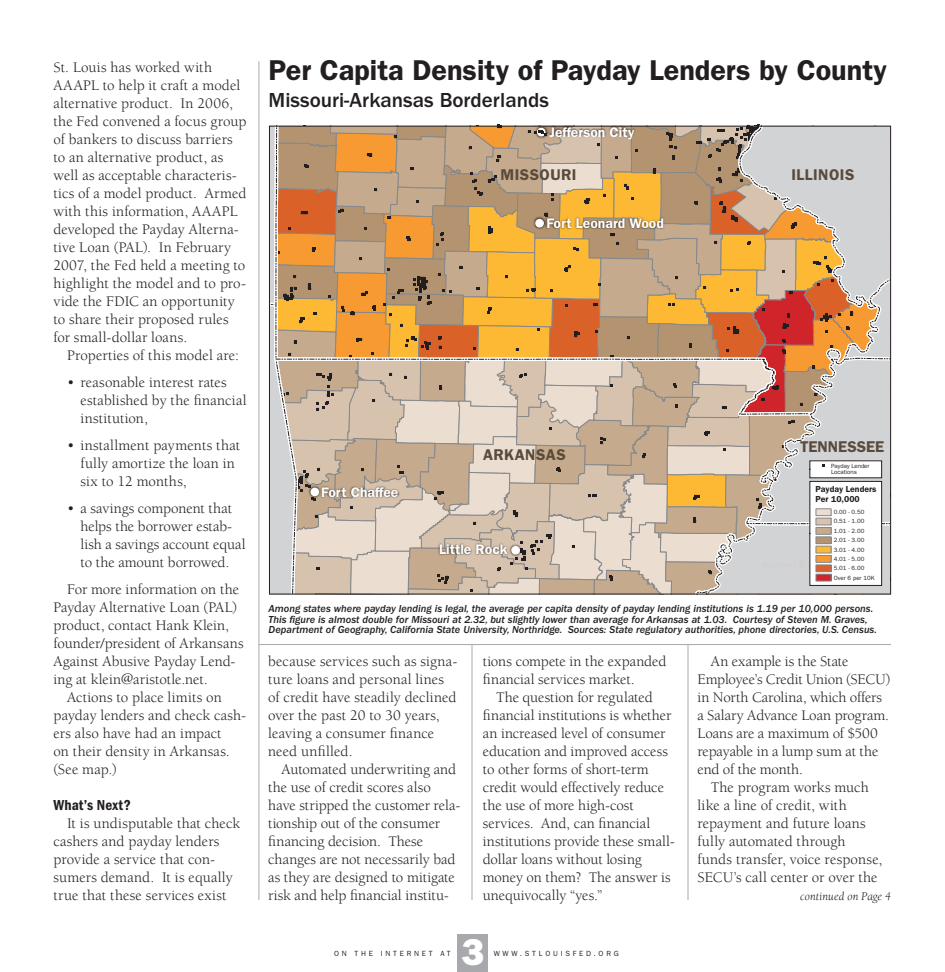
<style>
.page{position:relative;width:945px;height:972px;background:#fff}
.page>*{position:absolute;margin:0;border:0;box-sizing:border-box;transform-origin:0 0}
.t1{font:800 37.5px "Franklin Gothic";color:#fff}
.t2{font:600 28.8px "Franklin Gothic";color:#231f20}
.t3{font:500 21px "Franklin Gothic";color:#231f20}
.t4{font:600 15.6px "Franklin Gothic";letter-spacing:.03em;color:#5a4b3c}
.t5{font:600 15.6px "Franklin Gothic";color:#5a4b3c}
.t6{font:15px/18px "Berkeley";color:#231f20}
.t7{font:600 condensed 15px "Franklin Gothic";letter-spacing:.005em;color:#231f20}
.t8{font:600 13.95px "Franklin Gothic";color:#fff}
.t9{font:italic 12px "Berkeley";letter-spacing:.005em;color:#231f20}
.t10{font:italic 500 10.5px/10.5px "Franklin Gothic";color:#231f20}
.t11{font:600 8.7px/10.1px "Franklin Gothic";color:#231f20}
.t12{font:7.5px "Franklin Gothic";letter-spacing:.37em;color:#231f20}
.t13{font:6.15px/9.3px "Franklin Gothic";color:#231f20}
</style>
<div class="page">
<div style="left:458px;top:934px;width:30px;height:38px;background:#a7a9ac"></div>
<hr style="left:472px;top:645px;width:1px;height:255px;background:#a7a9ac">
<hr style="left:688px;top:645px;width:1px;height:255px;background:#a7a9ac">
<hr style="left:259px;top:61px;width:1px;height:839px;background:#a7a9ac">
<svg style="left:269px;top:125px;width:622px;height:471px;background:#cfb08f"></svg>
<hr style="left:259px;top:644px;width:632px;height:1px;background:#a7a9ac">
<p class="t6" style="left:54px;top:59px;width:195px">St. Louis has worked with<br>AAAPL to help it craft a model alternative product. In 2006, the Fed convened a focus group of bankers to discuss barriers to an alternative product, as well as acceptable characteris&shy;tics of a model product. Armed with this information, AAAPL developed the Payday Alterna&shy;tive Loan (PAL). In February<br>2007, the Fed held a meeting to highlight the model and to pro&shy;vide the FDIC an opportunity to share their proposed rules for small-dollar loans.</p>
<p class="t6" style="left:67px;top:347px;width:173px">Properties of this model are:</p>
<p class="t6" style="left:81px;top:374px;width:168px;text-indent:-14px">• reasonable interest rates established by the financial institution,</p>
<p class="t6" style="left:81px;top:437px;width:161px;text-indent:-14px">• installment payments that fully amortize the loan in six to 12 months,</p>
<p class="t6" style="left:81px;top:500px;width:167px;text-indent:-13px">• a savings component that helps the borrower estab&shy;lish a savings account equal to the amount borrowed.</p>
<p class="t6" style="left:54px;top:581px;width:192px;text-indent:14px">For more information on the<br>Payday Alternative Loan (PAL) product, contact Hank Klein, founder/president of Arkansans<br>Against Abusive Payday Lend&shy;ing at klein@aristotle.net.</p>
<p class="t6" style="left:54px;top:689px;width:194px;text-indent:14px">Actions to place limits on payday lenders and check cash&shy;ers also have had an impact<br>on their density in Arkansas. (See map.)</p>
<p class="t7" style="left:54px;top:796px;width:79px">What’s Next?</p>
<p class="t6" style="left:54px;top:815px;width:188px;text-indent:14px">It is undisputable that check cashers and payday lenders provide a service that con&shy;sumers demand. It is equally true that these services exist</p>
<h2 class="t2" style="left:269px;top:53px;width:620px">Per Capita Density of Payday Lenders by County</h2>
<h3 class="t3" style="left:269px;top:88px;width:282px">Missouri-Arkansas Borderlands</h3>
<p class="t8" style="left:550px;top:124px;width:86px">Jefferson City</p>
<p class="t4" style="left:500px;top:165px;width:78px">MISSOURI</p>
<p class="t8" style="left:546px;top:215px;width:119px">Fort Leonard Wood</p>
<p class="t8" style="left:321px;top:484px;width:79px">Fort Chaffee</p>
<p class="t4" style="left:483px;top:445px;width:84px">ARKANSAS</p>
<p class="t8" style="left:439px;top:541px;width:70px">Little Rock</p>
<p class="t4" style="left:791px;top:166px;width:65px">ILLINOIS</p>
<p class="t5" style="left:800px;top:438px;width:86px">TENNESSEE</p>
<p class="t13" style="left:831px;top:463px;width:40px;line-height:6.1px">PAYDAY LENDER<br>LOCATIONS</p>
<p class="t11" style="left:815px;top:484px;width:62px">Payday Lenders<br>Per 10,000</p>
<p class="t13" style="left:834px;top:507px;width:42px">0.00 - 0.50<br>0.51 - 1.00<br>1.01 - 2.00<br>2.01 - 3.00<br>3.01 - 4.00<br>4.01 - 5.00<br>5.01 - 6.00<br>OVER 6 PER 10K</p>
<p class="t10" style="left:269px;top:603px;width:610px">Among states where payday lending is legal, the average per capita density of payday lending institutions is 1.19 per 10,000 persons.<br>This figure is almost double for Missouri at 2.32, but slightly lower than average for Arkansas at 1.03. Courtesy of Steven M. Graves,<br>Department of Geography, California State University, Northridge. Sources: State regulatory authorities, phone directories, U.S. Census.</p>
<p class="t6" style="left:268px;top:653px;width:191px">because services such as signa&shy;ture loans and personal lines of credit have steadily declined over the past 20 to 30 years, leaving a consumer finance need unfilled.</p>
<p class="t6" style="left:268px;top:761px;width:194px;text-indent:14px">Automated underwriting and the use of credit scores also have stripped the customer rela&shy;tionship out of the consumer financing decision. These changes are not necessarily bad as they are designed to mitigate risk and help financial institu-</p>
<p class="t6" style="left:483px;top:653px;width:185px">tions compete in the expanded financial services market.</p>
<p class="t6" style="left:483px;top:689px;width:194px;text-indent:14px">The question for regulated financial institutions is whether an increased level of consumer education and improved access to other forms of short-term credit would effectively reduce the use of more high-cost services. And, can financial institutions provide these small&shy;dollar loans without losing money on them? The answer is unequivocally “yes.”</p>
<h1 class="t1" style="left:462px;top:930px;width:24px">#3</h1>
<p class="t12" style="left:573px;top:950px;width:34px">FED .ORG</p>
<p class="t12" style="left:334px;top:950px;width:55px">ON THE INTERNET</p>
<p class="t12" style="left:440px;top:950px;width:7px">AT</p>
<p class="t12" style="left:494px;top:950px;width:39px">WWW.STLOUIS</p>
<p class="t6" style="left:697px;top:653px;width:195px;text-indent:14px">An example is the State<br>Employee’s Credit Union (SECU) in North Carolina, which offers a Salary Advance Loan program.<br>Loans are a maximum of $500 repayable in a lump sum at the end of the month.</p>
<p class="t6" style="left:697px;top:779px;width:187px;text-indent:14px">The program works much like a line of credit, with repayment and future loans fully automated through funds transfer, voice response,<br>SECU’s call center or over the</p>
<p class="t9" style="left:800px;top:890px;width:92px">continued on Page 4</p>
</div>
